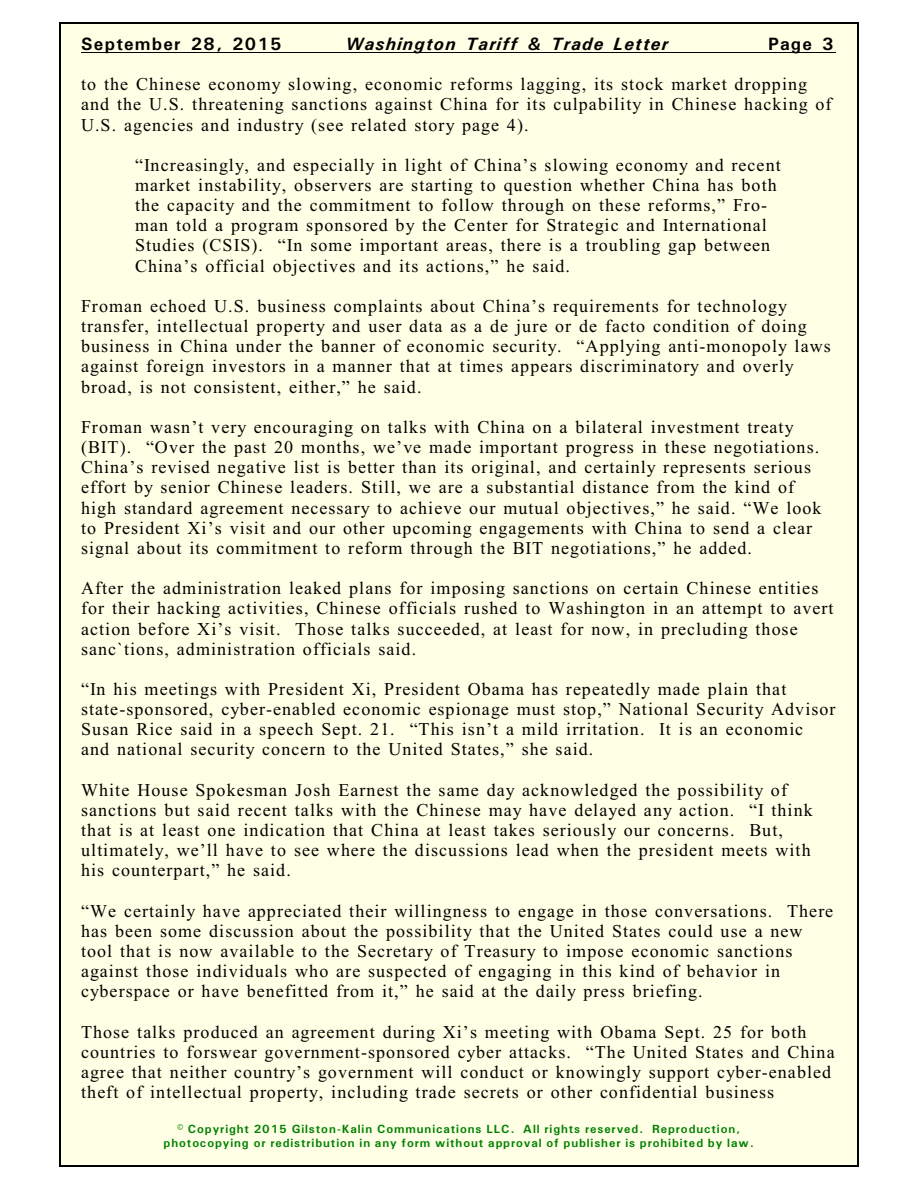
<style>
.page{position:relative;width:918px;height:1188px;background:#fff}
.page>*{position:absolute;margin:0;border:0;box-sizing:border-box;transform-origin:0 0}
.t1{font:18px/20.1px "Times New Roman";letter-spacing:.06em;color:#000}
.t2{font:italic 700 18px "Univers";letter-spacing:.07em;color:#000}
.t3{font:700 18px "Univers";letter-spacing:.065em;color:#000}
.t4{font:700 12px/13.6px "Univers";letter-spacing:.075em;color:#008000;text-align:center}
</style>
<div class="page">
<div style="left:59px;top:23px;width:800px;height:1143px;background:#ffffe6"></div>
<hr style="left:59px;top:23px;width:1px;height:1143px;background:#000">
<hr style="left:857px;top:23px;width:2px;height:1143px;background:#000">
<hr style="left:59px;top:23px;width:799px;height:1px;background:#000">
<hr style="left:59px;top:1165px;width:799px;height:1px;background:#000">
<hr style="left:81px;top:52px;width:754px;height:1px;background:#000">
<p class="t3" style="left:81px;top:38px;width:202px">September 28, 2015</p>
<p class="t2" style="left:346px;top:38px;width:324px">Washington Tariff &amp; Trade Letter</p>
<p class="t3" style="left:768px;top:38px;width:67px">Page 3</p>
<p class="t1" style="left:81px;top:76px;width:752px">to the Chinese economy slowing, economic reforms lagging, its stock market dropping and the U.S. threatening sanctions against China for its culpability in Chinese hacking of<br>U.S. agencies and industry (see related story page 4).</p>
<p class="t1" style="left:135px;top:156px;width:647px">“Increasingly, and especially in light of China’s slowing economy and recent market instability, observers are starting to question whether China has both the capacity and the commitment to follow through on these reforms,” Fro&shy;man told a program sponsored by the Center for Strategic and International Studies (CSIS). “In some important areas, there is a troubling gap between China’s official objectives and its actions,” he said.</p>
<p class="t1" style="left:81px;top:298px;width:751px">Froman echoed U.S. business complaints about China’s requirements for technology transfer, intellectual property and user data as a de jure or de facto condition of doing business in China under the banner of economic security. “Applying anti-monopoly laws against foreign investors in a manner that at times appears discriminatory and overly broad, is not consistent, either,” he said.</p>
<p class="t1" style="left:81px;top:419px;width:742px">Froman wasn’t very encouraging on talks with China on a bilateral investment treaty (BIT). “Over the past 20 months, we’ve made important progress in these negotiations.<br>China’s revised negative list is better than its original, and certainly represents serious effort by senior Chinese leaders. Still, we are a substantial distance from the kind of high standard agreement necessary to achieve our mutual objectives,” he said. “We look to President Xi’s visit and our other upcoming engagements with China to send a clear signal about its commitment to reform through the BIT negotiations,” he added.</p>
<p class="t1" style="left:81px;top:580px;width:754px">After the administration leaked plans for imposing sanctions on certain Chinese entities for their hacking activities, Chinese officials rushed to Washington in an attempt to avert action before Xi’s visit. Those talks succeeded, at least for now, in precluding those sanc`tions, administration officials said.</p>
<p class="t1" style="left:81px;top:681px;width:756px">“In his meetings with President Xi, President Obama has repeatedly made plain that state-sponsored, cyber-enabled economic espionage must stop,” National Security Advisor Susan Rice said in a speech Sept. 21. “This isn’t a mild irritation. It is an economic and national security concern to the United States,” she said.</p>
<p class="t1" style="left:81px;top:781px;width:733px">White House Spokesman Josh Earnest the same day acknowledged the possibility of sanctions but said recent talks with the Chinese may have delayed any action. “I think that is at least one indication that China at least takes seriously our concerns. But, ultimately, we’ll have to see where the discussions lead when the president meets with his counterpart,” he said.</p>
<p class="t1" style="left:81px;top:902px;width:754px">“We certainly have appreciated their willingness to engage in those conversations. There has been some discussion about the possibility that the United States could use a new tool that is now available to the Secretary of Treasury to impose economic sanctions against those individuals who are suspected of engaging in this kind of behavior in cyberspace or have benefitted from it,” he said at the daily press briefing.</p>
<p class="t1" style="left:81px;top:1023px;width:755px">Those talks produced an agreement during Xi’s meeting with Obama Sept. 25 for both countries to forswear government-sponsored cyber attacks. “The United States and China agree that neither country’s government will conduct or knowingly support cyber-enabled theft of intellectual property, including trade secrets or other confidential business</p>
<p class="t4" style="left:164px;top:1124px;width:592px">© Copyright 2015 Gilston-Kalin Communications LLC. All rights reserved. Reproduction, photocopying or redistribution in any form without approval of publisher is prohibited by law.</p>
</div>
